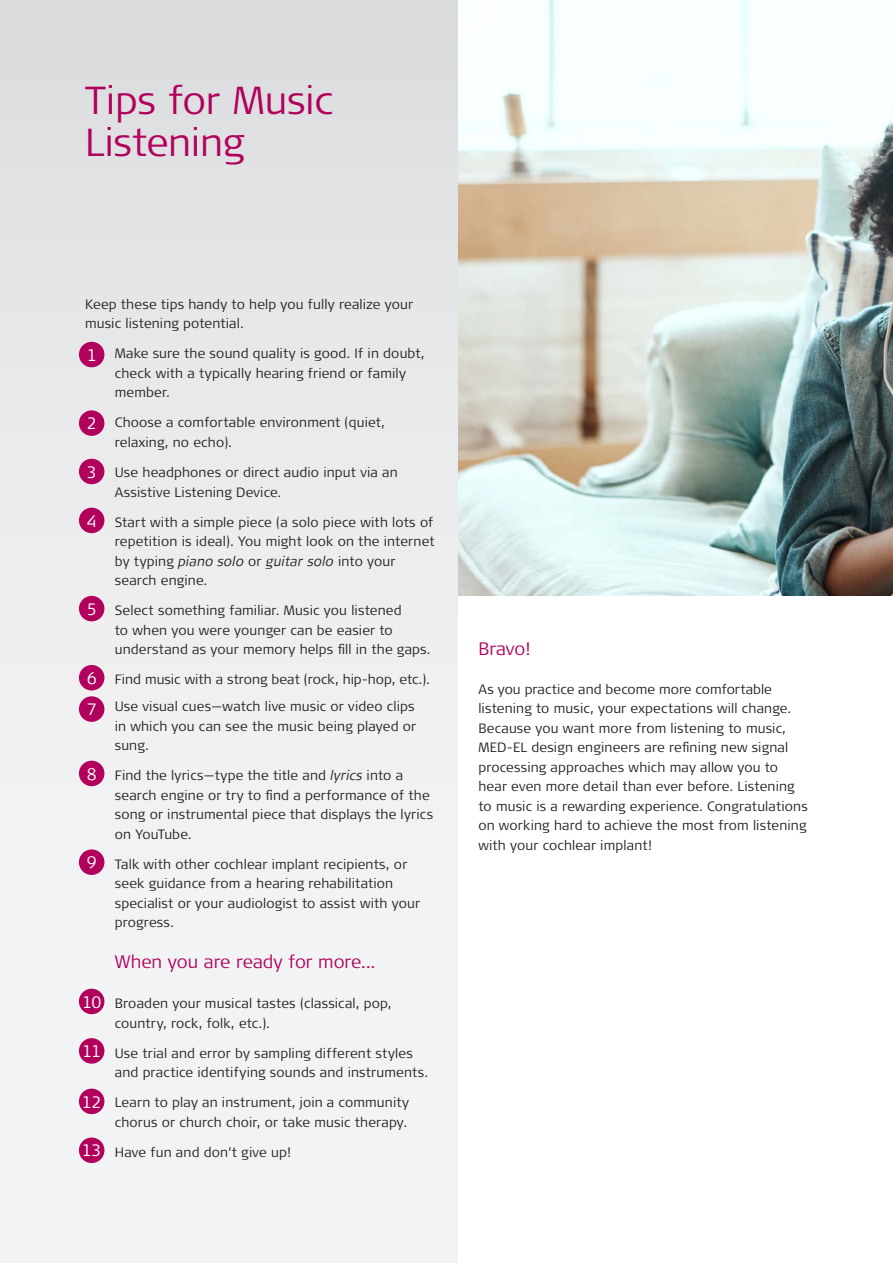
<style>
.page{position:relative;width:893px;height:1263px;background:#fff}
.page>*{position:absolute;margin:0;border:0;box-sizing:border-box;transform-origin:0 0}
.t1{font:300 39px/42px "Signa Pro";letter-spacing:-.01em;color:#b1015c}
.t2{font:300 18px "Signa Pro";letter-spacing:-.005em;color:#b1015c}
.t3{font:300 16.5px "Signa Pro";letter-spacing:-.035em;color:#fff}
.t4{font:300 13.5px/19.5px "Signa Pro";letter-spacing:.01em;color:#231f20}
.s1{font-family:"Signa Offc Pro";font-style:italic}
</style>
<div class="page">
<img style="left:457px;top:0;width:436px;height:595px">
<div style="left:0;top:0;width:457px;height:1263px;background:linear-gradient(to bottom,#dfe0e2,#f7f8f9)"></div>
<div style="left:79px;top:342px;width:25px;height:25px;background:#b1015c;border-radius:50%"></div>
<div style="left:79px;top:410px;width:25px;height:26px;background:#b1015c;border-radius:50%"></div>
<div style="left:79px;top:459px;width:25px;height:25px;background:#b1015c;border-radius:50%"></div>
<div style="left:79px;top:508px;width:25px;height:25px;background:#b1015c;border-radius:50%"></div>
<div style="left:79px;top:596px;width:25px;height:25px;background:#b1015c;border-radius:50%"></div>
<div style="left:79px;top:665px;width:25px;height:25px;background:#b1015c;border-radius:50%"></div>
<div style="left:79px;top:696px;width:25px;height:26px;background:#b1015c;border-radius:50%"></div>
<div style="left:79px;top:761px;width:25px;height:25px;background:#b1015c;border-radius:50%"></div>
<div style="left:79px;top:849px;width:25px;height:26px;background:#b1015c;border-radius:50%"></div>
<div style="left:79px;top:1137px;width:25px;height:26px;background:#b1015c;border-radius:50%"></div>
<div style="left:79px;top:1089px;width:25px;height:25px;background:#b1015c;border-radius:50%"></div>
<div style="left:79px;top:1038px;width:25px;height:26px;background:#b1015c;border-radius:50%"></div>
<div style="left:79px;top:989px;width:25px;height:25px;background:#b1015c;border-radius:50%"></div>
<p class="t1" style="left:85px;top:78px;width:250px">Tips for Music<br>Listening</p>
<p class="t4" style="left:85px;top:294px;width:330px">Keep these tips handy to help you fully realize your music listening potential.</p>
<p class="t4" style="left:115px;top:343px;width:311px">Make sure the sound quality is good. If in doubt, check with a typically hearing friend or family member.</p>
<p class="t4" style="left:115px;top:412px;width:272px">Choose a comfortable environment (quiet, relaxing, no echo).</p>
<p class="t4" style="left:115px;top:462px;width:284px">Use headphones or direct audio input via an<br>Assistive Listening Device.</p>
<p class="t4" style="left:115px;top:511px;width:321px">Start with a simple piece (a solo piece with lots of repetition is ideal). You might look on the internet by typing <span class="s1">piano solo</span> or <span class="s1">guitar solo</span> into your search engine.</p>
<p class="t4" style="left:115px;top:600px;width:317px">Select something familiar. Music you listened<br>to when you were younger can be easier to understand as your memory helps fill in the gaps.</p>
<p class="t4" style="left:115px;top:669px;width:317px">Find music with a strong beat (rock, hip-hop, etc.).</p>
<p class="t4" style="left:115px;top:696px;width:303px">Use visual cues—watch live music or video clips in which you can see the music being played or sung.</p>
<p class="t4" style="left:115px;top:765px;width:320px">Find the lyrics—type the title and <span class="s1">lyrics</span> into a search engine or try to find a performance of the song or instrumental piece that displays the lyrics on YouTube.</p>
<p class="t4" style="left:115px;top:853px;width:307px">Talk with other cochlear implant recipients, or seek guidance from a hearing rehabilitation specialist or your audiologist to assist with your progress.</p>
<p class="t2" style="left:115px;top:949px;width:262px">When you are ready for more...</p>
<p class="t4" style="left:115px;top:993px;width:278px">Broaden your musical tastes (classical, pop, country, rock, folk, etc.).</p>
<p class="t4" style="left:115px;top:1042px;width:315px">Use trial and error by sampling different styles and practice identifying sounds and instruments.</p>
<p class="t4" style="left:115px;top:1092px;width:296px">Learn to play an instrument, join a community chorus or church choir, or take music therapy.</p>
<p class="t4" style="left:115px;top:1141px;width:177px">Have fun and don’t give up!</p>
<p class="t3" style="left:87px;top:343px;width:11px">1</p>
<p class="t3" style="left:87px;top:412px;width:11px">2</p>
<p class="t3" style="left:87px;top:460px;width:11px">3</p>
<p class="t3" style="left:87px;top:509px;width:11px">4</p>
<p class="t3" style="left:87px;top:598px;width:11px">5</p>
<p class="t3" style="left:87px;top:667px;width:11px">6</p>
<p class="t3" style="left:87px;top:698px;width:11px">7</p>
<p class="t3" style="left:87px;top:762px;width:11px">8</p>
<p class="t3" style="left:87px;top:851px;width:11px">9</p>
<p class="t3" style="left:82px;top:990px;width:21px">10</p>
<p class="t3" style="left:82px;top:1040px;width:21px">11</p>
<p class="t3" style="left:82px;top:1090px;width:21px">12</p>
<p class="t3" style="left:82px;top:1139px;width:21px">13</p>
<p class="t2" style="left:478px;top:636px;width:53px">Bravo!</p>
<p class="t4" style="left:478px;top:679px;width:331px">As you practice and become more comfortable listening to music, your expectations will change.<br>Because you want more from listening to music, MED-EL design engineers are refining new signal processing approaches which may allow you to hear even more detail than ever before. Listening to music is a rewarding experience. Congratulations on working hard to achieve the most from listening with your cochlear implant!</p>
</div>
